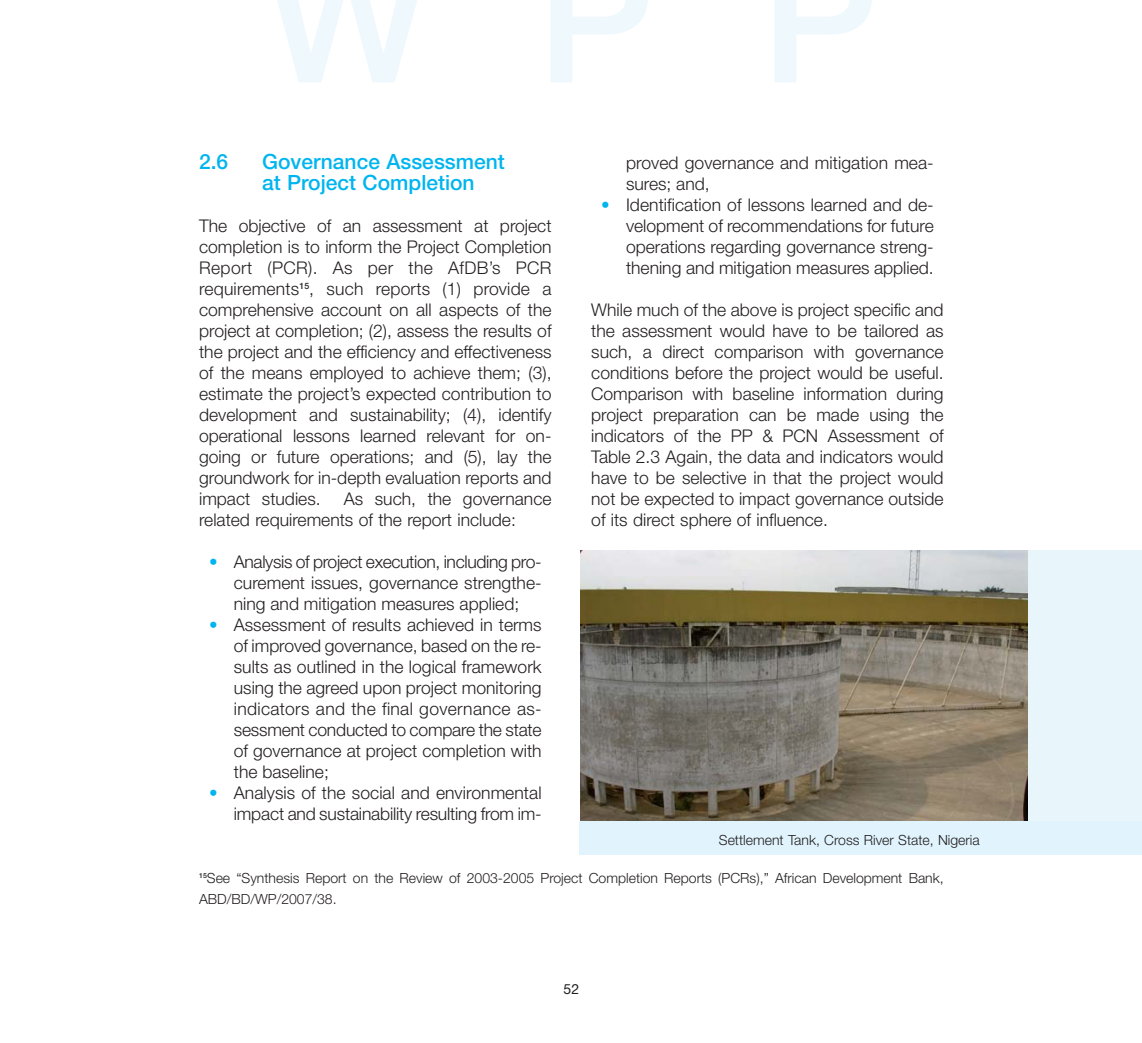
<style>
.page{position:relative;width:1142px;height:1043px;background:#fff}
.page>*{position:absolute;margin:0;border:0;box-sizing:border-box;transform-origin:0 0}
.t1{font:500 21px/21px "Helvetica Neue";color:#00b5ef}
.t2{font:300 17.5px/21px "Helvetica Neue";color:#231f20;text-align:justify}
.t3{font:300 14px/21px "Helvetica Neue";color:#231f20}
.t4{font:14px "Helvetica Neue";color:#231f20}
.s1{color:#00b5ef}
</style>
<div class="page">
<div style="left:271px;top:0;width:601px;height:82px;background:linear-gradient(to right,#f9fcfe,#fdfeff)"></div>
<div style="left:580px;top:550px;width:561px;height:276px;background:#e8f6fc"></div>
<img style="left:580px;top:550px;width:447px;height:271px">
<div style="left:579px;top:821px;width:562px;height:33px;background:#e1f4fd"></div>
<p class="t1" style="left:199px;top:153px;width:31px">2.6</p>
<p class="t1" style="left:262px;top:153px;width:244px">Governance Assessment at Project Completion</p>
<p class="t2" style="left:199px;top:217px;width:354px">The objective of an assessment at project completion is to inform the Project Completion Report (PCR). As per the AfDB’s PCR requirements<sup>15</sup>, such reports (1) provide a comprehensive account on all aspects of the project at completion; (2), assess the results of the project and the efficiency and effectiveness of the means employed to achieve them; (3), estimate the project’s expected contribution to development and sustainability; (4), identify operational lessons learned relevant for on&shy;going or future operations; and (5), lay the groundwork for in-depth evaluation reports and impact studies.</p>
<p class="t2" style="left:199px;top:490px;width:354px;text-indent:145px">As such, the governance related requirements of the report include:</p>
<p class="t2" style="left:234px;top:553px;width:309px;text-indent:-25px"><span class="s1">•</span> Analysis of project execution, including pro&shy;curement issues, governance strengthe&shy;ning and mitigation measures applied;</p>
<p class="t2" style="left:234px;top:616px;width:309px;text-indent:-25px"><span class="s1">•</span> Assessment of results achieved in terms of improved governance, based on the re&shy;sults as outlined in the logical framework using the agreed upon project monitoring indicators and the final governance as&shy;sessment conducted to compare the state of governance at project completion with the baseline;</p>
<p class="t2" style="left:209px;top:784px;width:334px;text-align:right"><span class="s1">•</span> Analysis of the social and environmental impact and sustainability resulting from im-</p>
<p class="t2" style="left:626px;top:154px;width:309px">proved governance and mitigation mea&shy;sures; and,</p>
<p class="t2" style="left:626px;top:196px;width:309px;text-indent:-25px"><span class="s1">•</span> Identification of lessons learned and de&shy;velopment of recommendations for future operations regarding governance streng&shy;thening and mitigation measures applied.</p>
<p class="t2" style="left:591px;top:301px;width:354px">While much of the above is project specific and the assessment would have to be tailored as such, a direct comparison with governance conditions before the project would be useful.<br>Comparison with baseline information during project preparation can be made using the indicators of the PP &amp; PCN Assessment of Table 2.3 Again, the data and indicators would have to be selective in that the project would not be expected to impact governance outside of its direct sphere of influence.</p>
<p class="t3" style="left:718px;top:830px;width:262px">Settlement Tank, Cross River State, Nigeria</p>
<p class="t3" style="left:199px;top:869px;width:746px"><sup>15</sup>See “Synthesis Report on the Review of 2003-2005 Project Completion Reports (PCRs),” African Development Bank,<br>ABD/BD/WP/2007/38.</p>
<p class="t4" style="left:563px;top:984px;width:17px">52</p>
</div>
